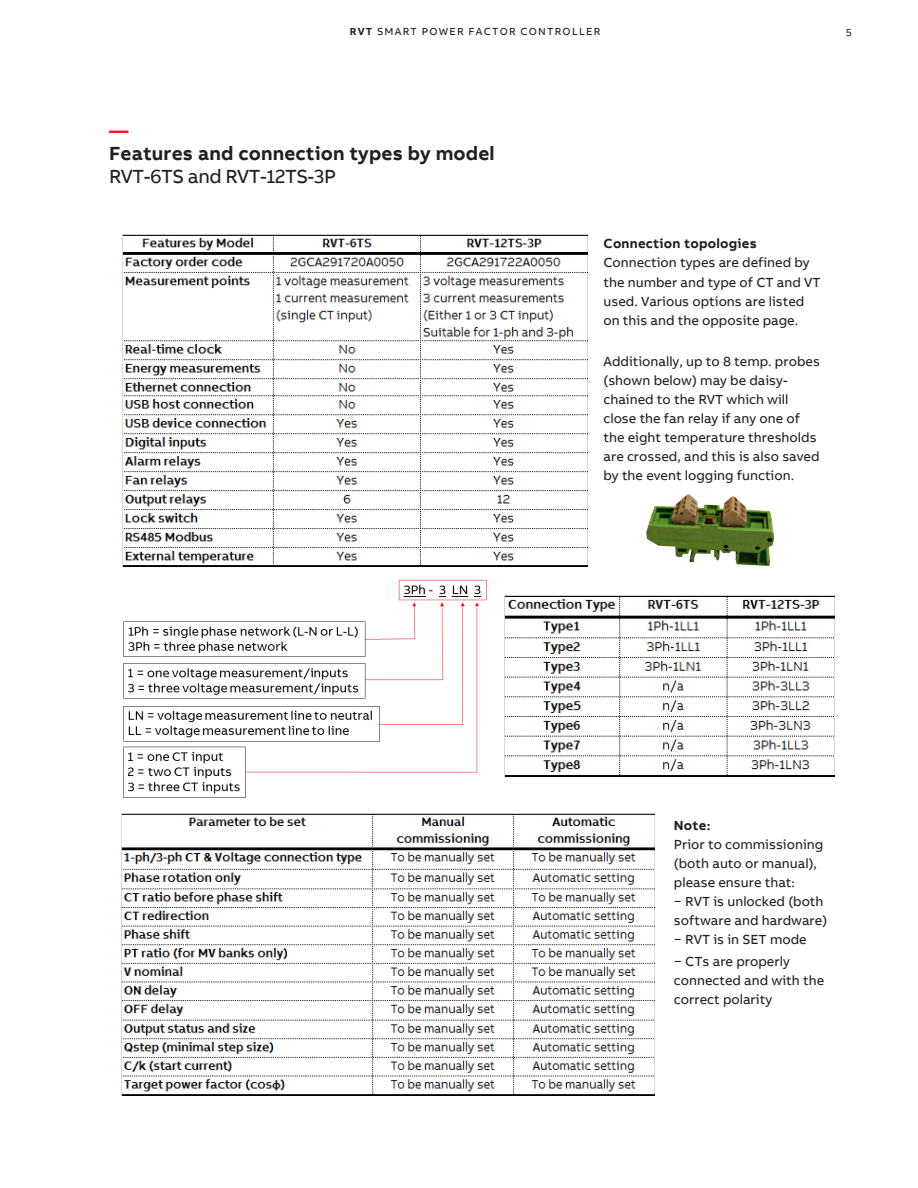
<style>
.page{position:relative;width:918px;height:1188px;background:#fff}
.page>*{position:absolute;margin:0;border:0;box-sizing:border-box;transform-origin:0 0}
.t1{font:700 19.5px "AB Bvoice";letter-spacing:.01em;color:#231f20}
.t2{font:19.5px "AB Bvoice";letter-spacing:-.025em;color:#231f20}
.t3{font:700 19.5px "AB Bvoice";color:#ee1c28}
.t4{font:13.5px/19px "AB Bvoice";color:#231f20}
.t5{font:13.5px/19px "AB Bvoice";color:#231f20}
.t6{font:700 13.5px "AB Bvoice";letter-spacing:.015em;color:#231f20}
.t7{font:10.5px "AB Bvoice";letter-spacing:.12em;color:#231f20}
.s1{font-weight:700}
.s2{font-style:inherit}
</style>
<div class="page">
<img style="left:123px;top:579px;width:364px;height:219px">
<img style="left:647px;top:494px;width:126px;height:71px">
<img style="left:123px;top:234px;width:464px;height:333px">
<img style="left:504px;top:596px;width:331px;height:180px">
<img style="left:122px;top:814px;width:533px;height:281px">
<p class="t7" style="left:350px;top:25px;width:252px"><span class="s1">RVT</span> SMART POWER FACTOR CONTROLLER</p>
<p class="t7" style="left:846px;top:26px;width:7px">5</p>
<h1 class="t3" style="left:109px;top:118px;width:21px">—</h1>
<h1 class="t1" style="left:109px;top:141px;width:387px">Features and connection types by model</h1>
<h1 class="t2" style="left:109px;top:165px;width:228px">RVT-6TS and RVT-12TS-3P</h1>
<p class="t6" style="left:603px;top:235px;width:155px">Connection topologies</p>
<p class="t5" style="left:603px;top:253px;width:219px">Connection types are defined by the number and type of CT and VT used. Various <span class="s2">options</span> are <span class="s2">listed on this and the opposite page.</span></p>
<p class="t4" style="left:603px;top:352px;width:218px">Additionally, up to 8 temp. probes (shown below) may be daisy&shy;chained to the RVT which will close the fan relay if any one of the eight temperature thresholds are crossed, and this is also saved by the event logging function.</p>
<p class="t6" style="left:674px;top:817px;width:38px">Note:</p>
<p class="t5" style="left:674px;top:835px;width:155px">Prior to commissioning (both auto or manual), please ensure that:<br>− RVT is unlocked (both software and hardware) − RVT is in SET mode</p>
<p class="t4" style="left:674px;top:952px;width:152px"><span class="s2">− CTs are properly connected</span> and with the correct polarity</p>
</div>
